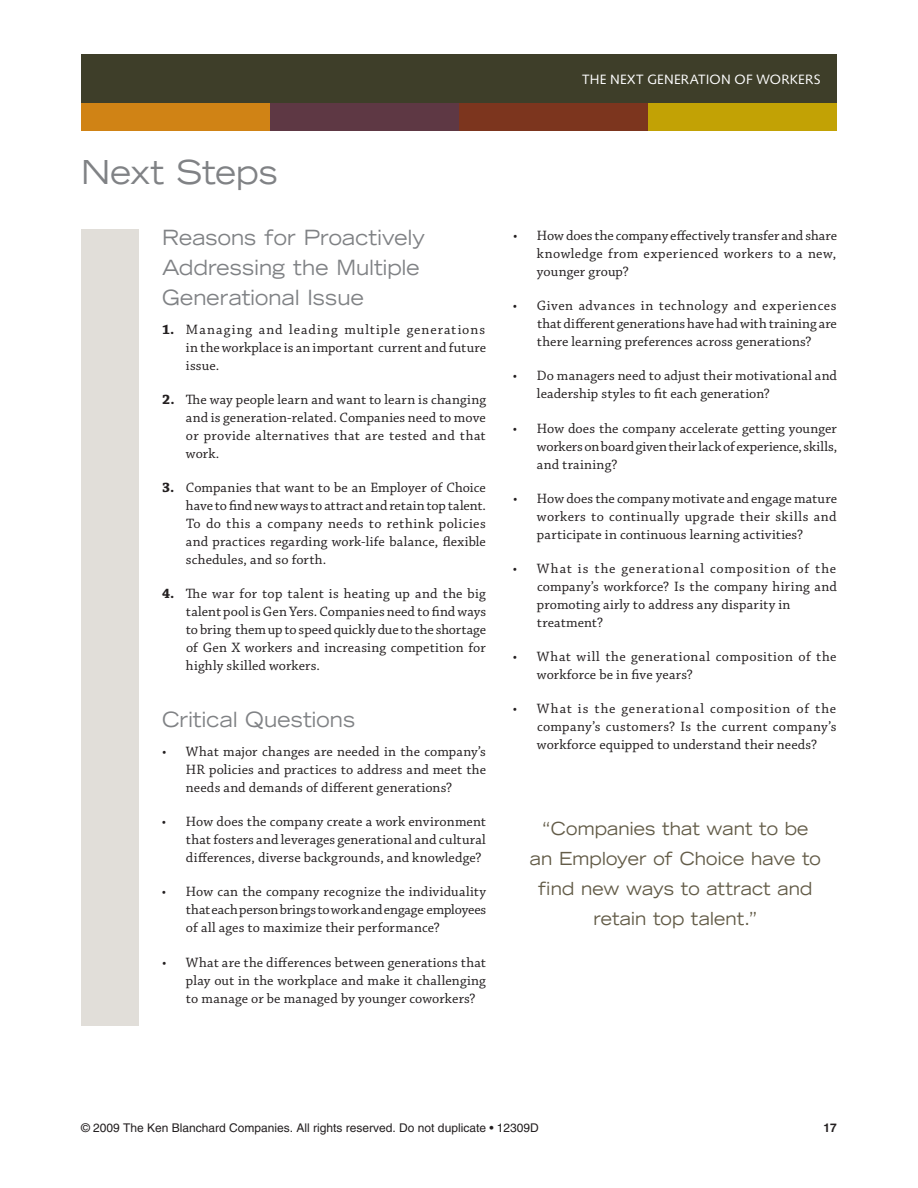
<style>
.page{position:relative;width:918px;height:1188px;background:#fff}
.page>*{position:absolute;margin:0;border:0;box-sizing:border-box;transform-origin:0 0}
.t1{font:expanded 33px "Trade Gothic LT Std";color:#808285;scale:.94 1}
.t2{font:expanded 21px/30px "Trade Gothic LT Std";letter-spacing:.005em;color:#808285;scale:.94 1}
.t3{font:expanded 18px/30px "Trade Gothic LT Std";letter-spacing:.005em;color:#635c48;text-align:center;scale:.94 1}
.t4{font:14.25px/18px "Chaparral Pro";letter-spacing:.01em;color:#231f20;text-align:justify}
.t5{font:13.5px "Syntax LT Std";letter-spacing:.015em;color:#fff}
.t6{font:12px "Helvetica LT Std";color:#231f20}
.t7{font:700 12px "Helvetica LT Std";color:#231f20}
.s1{font-weight:700}
</style>
<div class="page">
<div style="left:81px;top:230px;width:57px;height:796px;background:#e1ded9"></div>
<div style="left:81px;top:102px;width:189px;height:29px;background:#d08315"></div>
<div style="left:270px;top:102px;width:189px;height:29px;background:#5e3844"></div>
<div style="left:459px;top:102px;width:189px;height:29px;background:#7c351e"></div>
<div style="left:648px;top:102px;width:189px;height:29px;background:#c2a205"></div>
<div style="left:81px;top:54px;width:756px;height:49px;background:#3e3e29"></div>
<p class="t5" style="left:582px;top:71px;width:240px">THE NEXT GENERATION OF WORKERS</p>
<h1 class="t1" style="left:81px;top:150px;width:211px">Next Steps</h1>
<h2 class="t2" style="left:162px;top:222px;width:282px">Reasons for Proactively<br>Addressing the Multiple<br>Generational Issue</h2>
<p class="t4" style="left:186px;top:321px;width:302px;text-indent:-24px"><span class="s1">1.</span> Managing and leading multiple generations in the workplace is an important current and future issue.</p>
<p class="t4" style="left:186px;top:391px;width:302px;text-indent:-24px"><span class="s1">2.</span> The way people learn and want to learn is changing and is generation-related. Companies need to move or provide alternatives that are tested and that work.</p>
<p class="t4" style="left:186px;top:479px;width:302px;text-indent:-24px"><span class="s1">3.</span> Companies that want to be an Employer of Choice have to find new ways to attract and retain top talent.<br>To do this a company needs to rethink policies and practices regarding work-life balance, flexible schedules, and so forth.</p>
<p class="t4" style="left:186px;top:585px;width:302px;text-indent:-24px"><span class="s1">4.</span> The war for top talent is heating up and the big talent pool is Gen Yers. Companies need to find ways to bring them up to speed quickly due to the shortage of Gen X workers and increasing competition for highly skilled workers.</p>
<h2 class="t2" style="left:162px;top:704px;width:207px">Critical Questions</h2>
<p class="t4" style="left:186px;top:743px;width:302px;text-indent:-24px">• What major changes are needed in the company’s HR policies and practices to address and meet the needs and demands of different generations?</p>
<p class="t4" style="left:186px;top:813px;width:302px;text-indent:-24px">• How does the company create a work environment that fosters and leverages generational and cultural differences, diverse backgrounds, and knowledge?</p>
<p class="t4" style="left:186px;top:883px;width:302px;text-indent:-24px">• How can the company recognize the individuality that each person brings to work and engage employees of all ages to maximize their performance?</p>
<p class="t4" style="left:186px;top:954px;width:302px;text-indent:-24px">• What are the differences between generations that play out in the workplace and make it challenging to manage or be managed by younger coworkers?</p>
<p class="t4" style="left:537px;top:227px;width:302px;text-indent:-24px">• How does the company effectively transfer and share knowledge from experienced workers to a new, younger group?</p>
<p class="t4" style="left:537px;top:297px;width:301px;text-indent:-24px">• Given advances in technology and experiences that different generations have had with training are there learning preferences across generations?</p>
<p class="t4" style="left:537px;top:368px;width:302px;text-indent:-24px">• Do managers need to adjust their motivational and leadership styles to fit each generation?</p>
<p class="t4" style="left:537px;top:420px;width:302px;text-indent:-24px">• How does the company accelerate getting younger workers on board given their lack of experience, skills, and training?</p>
<p class="t4" style="left:537px;top:490px;width:302px;text-indent:-24px">• How does the company motivate and engage mature workers to continually upgrade their skills and participate in continuous learning activities?</p>
<p class="t4" style="left:537px;top:560px;width:301px;text-align:left;text-indent:-24px">• What is the generational composition of the company’s workforce? Is the company hiring and promoting airly to address any disparity in treatment?</p>
<p class="t4" style="left:537px;top:648px;width:301px;text-indent:-24px">• What will the generational composition of the workforce be in five years?</p>
<p class="t4" style="left:537px;top:701px;width:301px;text-indent:-24px">• What is the generational composition of the company’s customers? Is the current company’s workforce equipped to understand their needs?</p>
<p class="t3" style="left:530px;top:814px;width:311px">“Companies that want to be an Employer of Choice have to find new ways to attract and retain top talent.”</p>
<p class="t6" style="left:81px;top:1121px;width:459px">© 2009 The Ken Blanchard Companies. All rights reserved. Do not duplicate • 12309D</p>
<p class="t7" style="left:824px;top:1121px;width:8px">17</p>
</div>
